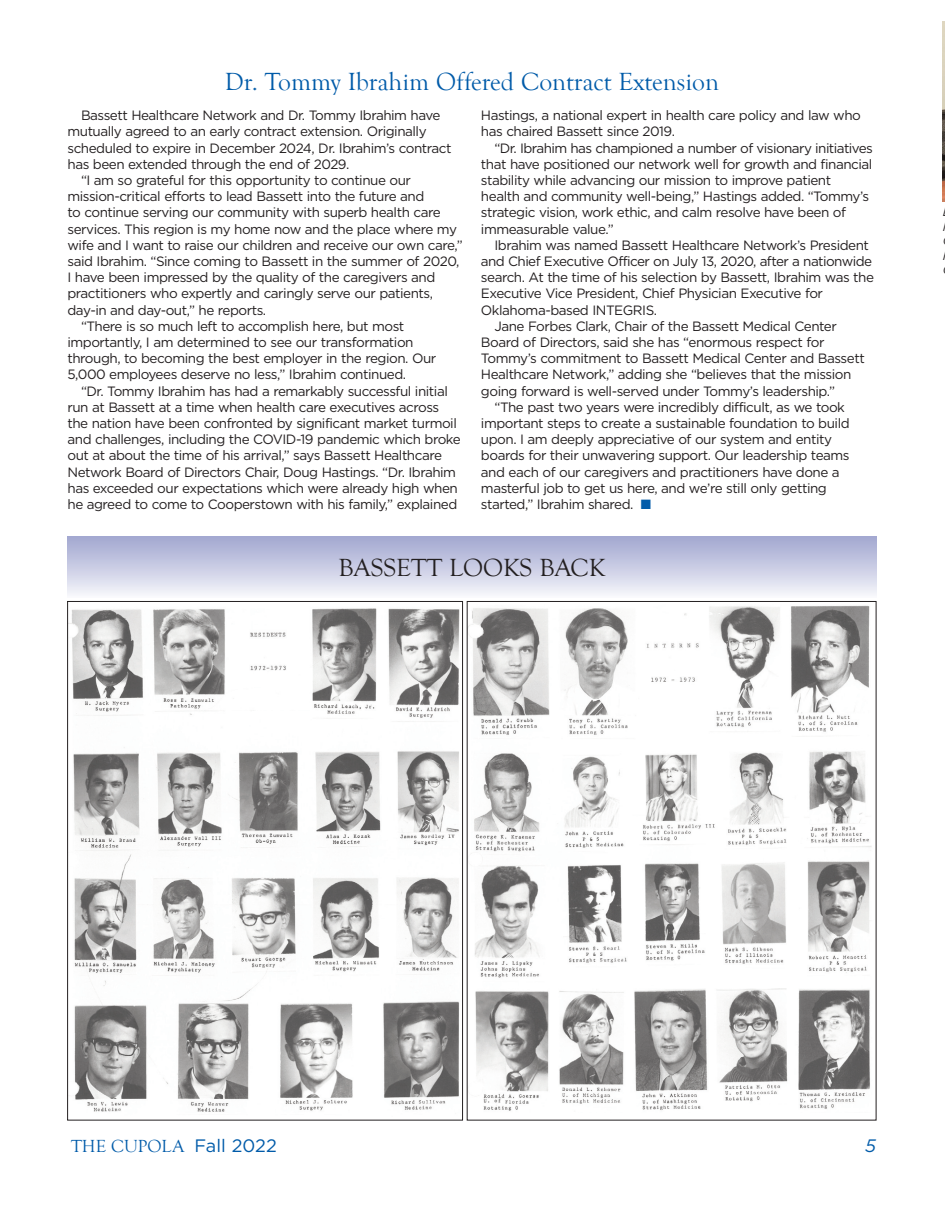
<style>
.page{position:relative;width:945px;height:1215px;background:#fff}
.page>*{position:absolute;margin:0;border:0;box-sizing:border-box;transform-origin:0 0}
.t1{font:25.5px "Goudy Old Style T";color:#015ba9}
.t2{font:25.5px "Goudy Old Style T";color:#231f20}
.t3{font:18px "Goudy Old Style T";color:#015ba9}
.t4{font:italic 18px "Gotham";color:#015ba9}
.t5{font:13.5px/16.2px "Gotham";letter-spacing:-.035em;color:#231f20}
.s1{color:#015ba9}
.s2{font-family:"Gotham"}
</style>
<div class="page">
<img style="left:69px;top:608px;width:391px;height:504px">
<img style="left:469px;top:605px;width:403px;height:506px">
<div style="left:67px;top:537px;width:809px;height:61px;background:linear-gradient(to bottom,#a1a6d0,#f7f7fb)"></div>
<img style="left:943px;top:22px;width:2px;height:180px">
<p class="t1" style="left:225px;top:68px;width:496px">Dr. Tommy Ibrahim Offered Contract Extension</p>
<p class="t5" style="left:68px;top:108px;width:386px;text-indent:14px">Bassett Healthcare Network and Dr. Tommy Ibrahim have mutually agreed to an early contract extension. Originally scheduled to expire in December 2024, Dr. Ibrahim’s contract has been extended through the end of 2029.</p>
<p class="t5" style="left:68px;top:173px;width:397px;text-indent:14px">“I am so grateful for this opportunity to continue our mission-critical efforts to lead Bassett into the future and<br>to continue serving our community with superb health care services. This region is my home now and the place where my wife and I want to raise our children and receive our own care,” said Ibrahim. “Since coming to Bassett in the summer of 2020, I have been impressed by the quality of the caregivers and practitioners who expertly and caringly serve our patients, day-in and day-out,” he reports.</p>
<p class="t5" style="left:68px;top:319px;width:370px;text-indent:14px">“There is so much left to accomplish here, but most importantly, I am determined to see our transformation through, to becoming the best employer in the region. Our 5,000 employees deserve no less,” Ibrahim continued.</p>
<p class="t5" style="left:68px;top:384px;width:395px;text-indent:14px">“Dr. Tommy Ibrahim has had a remarkably successful initial run at Bassett at a time when health care executives across the nation have been confronted by significant market turmoil and challenges, including the COVID-19 pandemic which broke out at about the time of his arrival,” says Bassett Healthcare Network Board of Directors Chair, Doug Hastings. “Dr. Ibrahim has exceeded our expectations which were already high when he agreed to come to Cooperstown with his family,” explained</p>
<p class="t5" style="left:481px;top:108px;width:381px">Hastings, a national expert in health care policy and law who has chaired Bassett since 2019.</p>
<p class="t5" style="left:481px;top:141px;width:393px;text-indent:14px">“Dr. Ibrahim has championed a number of visionary initiatives that have positioned our network well for growth and financial stability while advancing our mission to improve patient health and community well-being,” Hastings added. “Tommy’s strategic vision, work ethic, and calm resolve have been of immeasurable value.”</p>
<p class="t5" style="left:481px;top:238px;width:395px;text-indent:14px">Ibrahim was named Bassett Healthcare Network’s President and Chief Executive Officer on July 13, 2020, after a nationwide search. At the time of his selection by Bassett, Ibrahim was the Executive Vice President, Chief Physician Executive for Oklahoma-based INTEGRIS.</p>
<p class="t5" style="left:481px;top:319px;width:385px;text-indent:14px">Jane Forbes Clark, Chair of the Bassett Medical Center Board of Directors, said she has “enormous respect for Tommy’s commitment to Bassett Medical Center and Bassett Healthcare Network,” adding she “believes that the mission going forward is well-served under Tommy’s leadership.”</p>
<p class="t5" style="left:481px;top:400px;width:370px;text-indent:14px">“The past two years were incredibly difficult, as we took important steps to create a sustainable foundation to build upon. I am deeply appreciative of our system and entity boards for their unwavering support. Our leadership teams and each of our caregivers and practitioners have done a masterful job to get us here, and we’re still only getting started,” Ibrahim shared. <span class="s1">■</span></p>
<p class="t2" style="left:338px;top:553px;width:268px">BASSETT LOOKS BACK</p>
<p class="t3" style="left:71px;top:1136px;width:207px">THE CUPOLA <span class="s2">Fall 2022</span></p>
<p class="t4" style="left:865px;top:1138px;width:12px">5</p>
</div>
